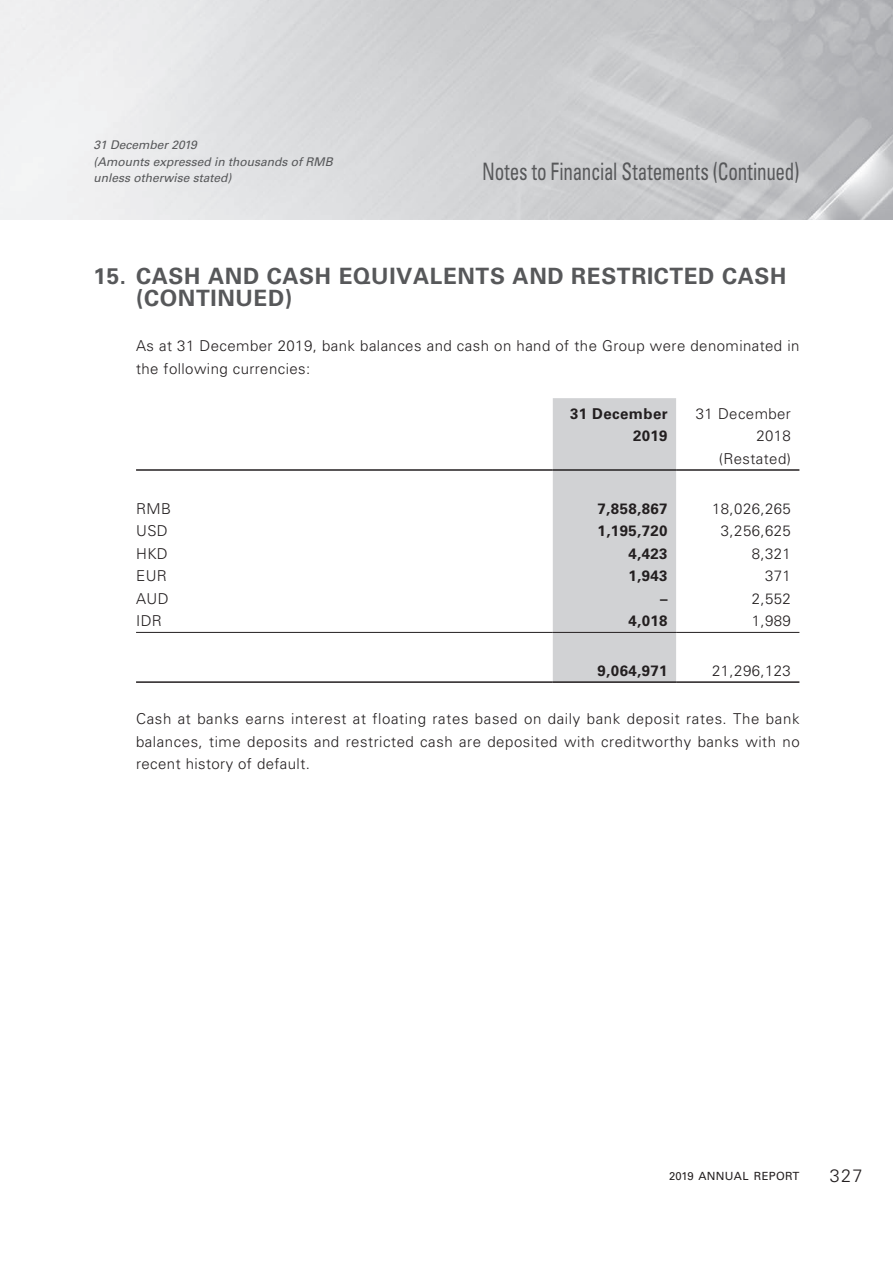
<style>
.page{position:relative;width:893px;height:1263px;background:#fff}
.page>*{position:absolute;margin:0;border:0;box-sizing:border-box;transform-origin:0 0}
.t1{font:condensed 24px "Univers LT Std";letter-spacing:-.01em;color:#57585a;scale:.8 1}
.t2{font:700 22.5px/22.5px "Univers LT Std";letter-spacing:.03em;color:#57585a}
.t3{font:300 18px "Univers LT Std";color:#231f20}
.t4{font:300 15px/22.5px "Univers LT Std";letter-spacing:.03em;color:#231f20}
.t5{font:700 15px/22.5px "Univers LT Std";letter-spacing:.03em;color:#231f20;text-align:right}
.t6{font:italic 12px/16.5px "Univers LT Std";color:#57585a}
.t7{font:11.25px "Univers LT Std";letter-spacing:.03em;color:#231f20}
</style>
<div class="page">
<div style="left:553px;top:398px;width:123px;height:283px;background:#d1d2d4"></div>
<hr style="left:136px;top:469px;width:417px;height:2px;background:#231f20">
<hr style="left:553px;top:469px;width:123px;height:2px;background:#231f20">
<hr style="left:676px;top:469px;width:123px;height:2px;background:#231f20">
<hr style="left:136px;top:632px;width:417px;height:1px;background:#231f20">
<hr style="left:553px;top:632px;width:123px;height:1px;background:#231f20">
<hr style="left:676px;top:632px;width:123px;height:1px;background:#231f20">
<hr style="left:136px;top:681px;width:417px;height:2px;background:#231f20">
<hr style="left:553px;top:681px;width:123px;height:2px;background:#231f20">
<hr style="left:676px;top:681px;width:123px;height:2px;background:#231f20">
<p class="t6" style="left:94px;top:137px;width:241px">31 December 2019<br>(Amounts expressed in thousands of RMB unless otherwise stated)</p>
<h1 class="t1" style="left:482px;top:157px;width:398px">Notes to Financial Statements (Continued)</h1>
<h2 class="t2" style="left:136px;top:265px;width:652px;text-indent:-43px">15. CASH AND CASH EQUIVALENTS AND RESTRICTED CASH (CONTINUED)</h2>
<p class="t4" style="left:136px;top:335px;width:665px">As at 31 December 2019, bank balances and cash on hand of the Group were denominated in the following currencies:</p>
<p class="t5" style="left:570px;top:402px;width:99px">31 December<br>2019</p>
<p class="t4" style="left:696px;top:402px;width:97px;text-align:right">31 December<br>2018 (Restated)</p>
<p class="t4" style="left:136px;top:497px;width:37px">RMB</p>
<p class="t5" style="left:598px;top:497px;width:72px">7,858,867</p>
<p class="t4" style="left:712px;top:497px;width:80px">18,026,265</p>
<p class="t4" style="left:136px;top:520px;width:33px">USD</p>
<p class="t5" style="left:598px;top:520px;width:72px">1,195,720</p>
<p class="t4" style="left:721px;top:520px;width:72px">3,256,625</p>
<p class="t4" style="left:136px;top:542px;width:33px">HKD</p>
<p class="t5" style="left:628px;top:542px;width:41px">4,423</p>
<p class="t4" style="left:752px;top:542px;width:41px">8,321</p>
<p class="t4" style="left:136px;top:565px;width:32px">EUR</p>
<p class="t5" style="left:628px;top:565px;width:41px">1,943</p>
<p class="t4" style="left:765px;top:565px;width:27px">371</p>
<p class="t4" style="left:136px;top:587px;width:34px">AUD</p>
<p class="t5" style="left:660px;top:587px;width:9px">–</p>
<p class="t4" style="left:752px;top:587px;width:41px">2,552</p>
<p class="t4" style="left:136px;top:610px;width:27px">IDR</p>
<p class="t5" style="left:628px;top:610px;width:41px">4,018</p>
<p class="t4" style="left:752px;top:610px;width:41px">1,989</p>
<p class="t5" style="left:598px;top:659px;width:72px">9,064,971</p>
<p class="t4" style="left:712px;top:659px;width:80px">21,296,123</p>
<p class="t4" style="left:136px;top:707px;width:665px;text-align:justify">Cash at banks earns interest at floating rates based on daily bank deposit rates. The bank balances, time deposits and restricted cash are deposited with creditworthy banks with no recent history of default.</p>
<p class="t7" style="left:669px;top:1169px;width:132px">2019 ANNUAL REPORT</p>
<p class="t3" style="left:830px;top:1165px;width:34px">327</p>
</div>
